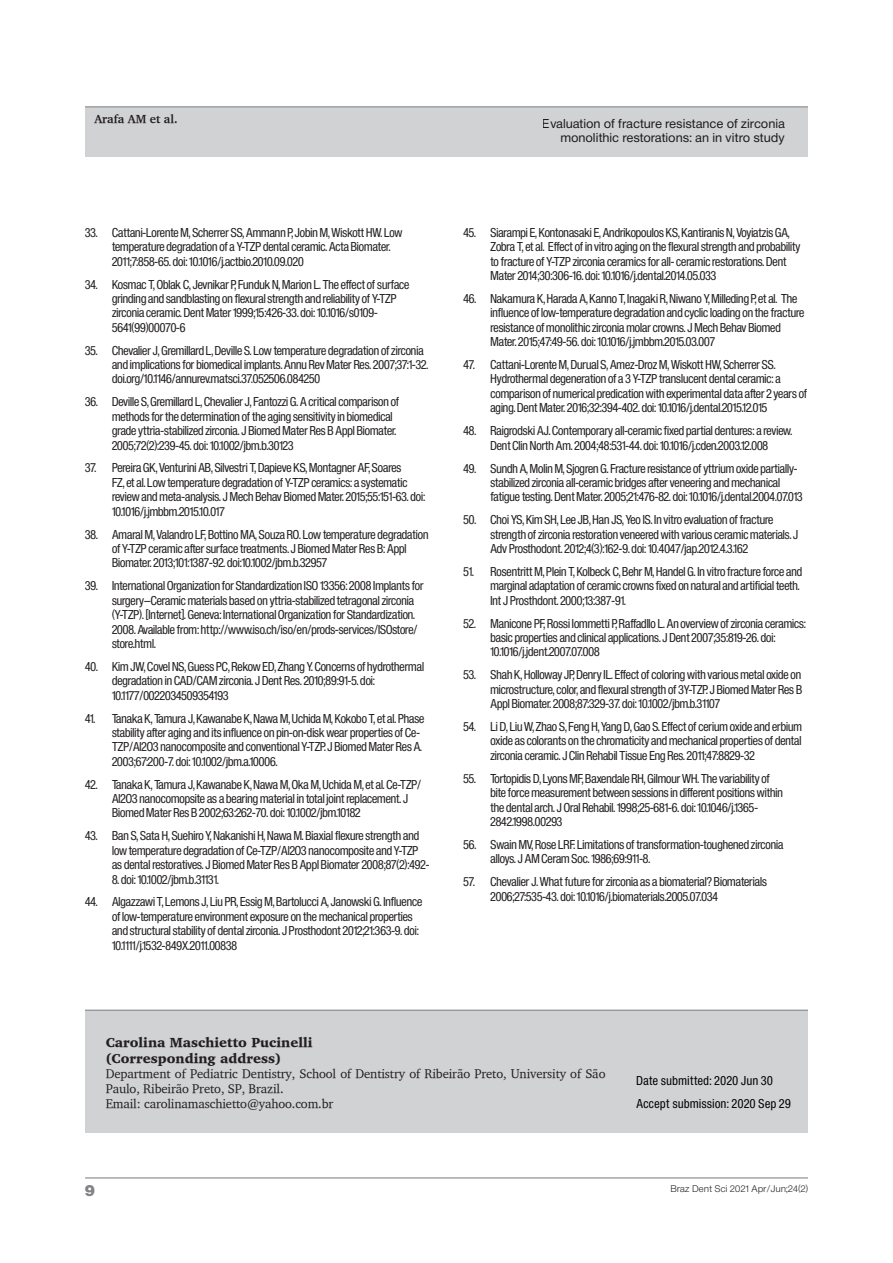
<style>
.page{position:relative;width:893px;height:1263px;background:#fff}
.page>*{position:absolute;margin:0;border:0;box-sizing:border-box;transform-origin:0 0}
.t1{font:15px "Sh Europa Nr 2 Ultra";color:#808285}
.t2{font:900 13.5px/16.2px "Charter";color:#231f20}
.t3{font:12.75px/15px "Charter";letter-spacing:-.01em;color:#231f20}
.t4{font:12px/14.4px "Sh Europa Nr 2 Con";color:#231f20}
.t5{font:12px/14.4px "Sh Europa Nr 2";letter-spacing:.05em;color:#231f20;text-align:right}
.t6{font:12px/23px "Sh Europa Nr 2 Con";letter-spacing:.05em;color:#000}
.t7{font:700 12px "Charter";color:#231f20}
.t8{font:9px "Sh Europa Nr 2 Light";letter-spacing:.05em;color:#231f20}
</style>
<div class="page">
<div style="left:85px;top:107px;width:723px;height:50px;background:#d1d2d4"></div>
<hr style="left:85px;top:106px;width:723px;height:1px;background:#808285">
<hr style="left:85px;top:1177px;width:723px;height:1px;background:#808285">
<div style="left:85px;top:1011px;width:723px;height:122px;background:#d1d2d4"></div>
<hr style="left:85px;top:1010px;width:723px;height:1px;background:#808285">
<p class="t7" style="left:94px;top:111px;width:85px">Arafa AM et al.</p>
<p class="t4" style="left:112px;top:225px;width:292px;text-indent:-27px">33. Cattani-Lorente M, Scherrer SS, Ammann P, Jobin M, Wiskott HW. Low temperature degradation of a Y-TZP dental ceramic. Acta Biomater.<br>2011;7:858-65. doi: 10.1016/j.actbio.2010.09.020</p>
<p class="t4" style="left:112px;top:277px;width:299px;text-indent:-27px">34. Kosmac T, Oblak C, Jevnikar P, Funduk N, Marion L. The effect of surface grinding and sandblasting on flexural strength and reliability of Y-TZP zirconia ceramic. Dent Mater 1999;15:426-33. doi: 10.1016/s0109- 5641(99)00070-6</p>
<p class="t4" style="left:112px;top:343px;width:317px;text-indent:-27px">35. Chevalier J, Gremillard L, Deville S. Low temperature degradation of zirconia and implications for biomedical implants. Annu Rev Mater Res. 2007;37:1-32. doi.org/10.1146/annurev.matsci.37.052506.084250</p>
<p class="t4" style="left:112px;top:395px;width:288px;text-indent:-27px">36. Deville S, Gremillard L, Chevalier J, Fantozzi G. A critical comparison of methods for the determination of the aging sensitivity in biomedical grade yttria-stabilized zirconia. J Biomed Mater Res B Appl Biomater.<br>2005;72(2):239-45. doi: 10.1002/jbm.b.30123</p>
<p class="t4" style="left:112px;top:461px;width:315px;text-indent:-27px">37. Pereira GK, Venturini AB, Silvestri T, Dapieve KS, Montagner AF, Soares<br>FZ, et al. Low temperature degradation of Y-TZP ceramics: a systematic review and meta-analysis. J Mech Behav Biomed Mater. 2015;55:151-63. doi:<br>10.1016/j.jmbbm.2015.10.017</p>
<p class="t4" style="left:112px;top:527px;width:318px;text-indent:-27px">38. Amaral M, Valandro LF, Bottino MA, Souza RO. Low temperature degradation of Y-TZP ceramic after surface treatments. J Biomed Mater Res B: Appl<br>Biomater. 2013;101:1387-92. doi:10.1002/jbm.b.32957</p>
<p class="t4" style="left:112px;top:579px;width:313px;text-indent:-27px">39. International Organization for Standardization ISO 13356: 2008 Implants for surgery—Ceramic materials based on yttria-stabilized tetragonal zirconia (Y-TZP). [Internet]. Geneva: International Organization for Standardization.<br>2008. Available from: http://www.iso.ch/iso/en/prods-services/ISOstore/ store.html.</p>
<p class="t4" style="left:112px;top:659px;width:313px;text-indent:-27px">40. Kim JW, Covel NS, Guess PC, Rekow ED, Zhang Y. Concerns of hydrothermal degradation in CAD/CAM zirconia. J Dent Res. 2010;89:91-5. doi:<br>10.1177/0022034509354193</p>
<p class="t4" style="left:112px;top:711px;width:314px;text-indent:-27px">41. Tanaka K, Tamura J, Kawanabe K, Nawa M, Uchida M, Kokobo T, et al. Phase stability after aging and its influence on pin-on-disk wear properties of Ce-TZP/Al2O3 nanocomposite and conventional Y-TZP. J Biomed Mater Res A.<br>2003;67:200-7. doi: 10.1002/jbm.a.10006.</p>
<p class="t4" style="left:112px;top:777px;width:311px;text-indent:-27px">42. Tanaka K, Tamura J, Kawanabe K, Nawa M, Oka M, Uchida M, et al. Ce-TZP/<br>Al2O3 nanocomopsite as a bearing material in total joint replacement. J<br>Biomed Mater Res B 2002;63:262-70. doi: 10.1002/jbm.10182</p>
<p class="t4" style="left:112px;top:829px;width:319px;text-indent:-27px">43. Ban S, Sata H, Suehiro Y, Nakanishi H, Nawa M. Biaxial flexure strength and low temperature degradation of Ce-TZP/Al2O3 nanocomposite and Y-TZP as dental restoratives. J Biomed Mater Res B Appl Biomater 2008;87(2):492-</p>
<p class="t4" style="left:112px;top:872px;width:108px">8. doi: 10.1002/jbm.b.31131.</p>
<p class="t4" style="left:112px;top:895px;width:312px;text-indent:-27px">44. Algazzawi T, Lemons J, Liu PR, Essig M, Bartolucci A, Janowski G. Influence of low-temperature environment exposure on the mechanical properties and structural stability of dental zirconia. J Prosthodont 2012;21:363-9. doi:<br>10.1111/j.1532-849X.2011.00838</p>
<p class="t5" style="left:543px;top:116px;width:243px">Evaluation of fracture resistance of zirconia monolithic restorations: an in vitro study</p>
<p class="t4" style="left:490px;top:225px;width:311px;text-indent:-27px">45. Siarampi E, Kontonasaki E, Andrikopoulos KS, Kantiranis N, Voyiatzis GA, Zobra T, et al. Effect of in vitro aging on the flexural strength and probability to fracture of Y-TZP zirconia ceramics for all- ceramic restorations. Dent Mater 2014;30:306-16. doi: 10.1016/j.dental.2014.05.033</p>
<p class="t4" style="left:490px;top:291px;width:315px;text-indent:-27px">46. Nakamura K, Harada A, Kanno T, Inagaki R, Niwano Y, Milleding P, et al. The influence of low-temperature degradation and cyclic loading on the fracture resistance of monolithic zirconia molar crowns. J Mech Behav Biomed Mater. 2015;47:49-56. doi: 10.1016/j.jmbbm.2015.03.007</p>
<p class="t4" style="left:490px;top:358px;width:318px;text-indent:-27px">47. Cattani-Lorente M, Durual S, Amez-Droz M, Wiskott HW, Scherrer SS.<br>Hydrothermal degeneration of a 3 Y-TZP translucent dental ceramic: a comparison of numerical predication with experimental data after 2 years of aging. Dent Mater. 2016;32:394-402. doi: 10.1016/j.dental.2015.12.015</p>
<p class="t4" style="left:463px;top:424px;width:330px;text-align:center">48. Raigrodski AJ. Contemporary all-ceramic fixed partial dentures: a review.<br>Dent Clin North Am. 2004;48:531-44. doi: 10.1016/j.cden.2003.12.008</p>
<p class="t4" style="left:490px;top:461px;width:314px;text-indent:-27px">49. Sundh A, Molin M, Sjogren G. Fracture resistance of yttrium oxide partially&shy;stabilized zirconia all-ceramic bridges after veneering and mechanical fatigue testing. Dent Mater. 2005;21:476-82. doi: 10.1016/j.dental.2004.07.013</p>
<p class="t4" style="left:490px;top:513px;width:309px;text-indent:-27px">50. Choi YS, Kim SH, Lee JB, Han JS, Yeo IS. In vitro evaluation of fracture strength of zirconia restoration veneered with various ceramic materials. J<br>Adv Prosthodont. 2012;4(3):162-9. doi: 10.4047/jap.2012.4.3.162</p>
<p class="t4" style="left:490px;top:564px;width:313px;text-indent:-27px">51. Rosentritt M, Plein T, Kolbeck C, Behr M, Handel G. In vitro fracture force and marginal adaptation of ceramic crowns fixed on natural and artificial teeth.<br>Int J Prosthdont. 2000;13:387-91.</p>
<p class="t4" style="left:490px;top:616px;width:317px;text-indent:-27px">52. Manicone PF, Rossi Iommetti P, Raffadllo L. An overview of zirconia ceramics: basic properties and clinical applications. J Dent 2007;35:819-26. doi:<br>10.1016/j.jdent.2007.07.008</p>
<p class="t4" style="left:490px;top:668px;width:313px;text-align:justify;text-indent:-27px">53. Shah K, Holloway JP, Denry IL. Effect of coloring with various metal oxide on microstructure, color, and flexural strength of 3Y-TZP. J Biomed Mater Res B Appl Biomater. 2008;87:329-37. doi: 10.1002/jbm.b.31107</p>
<p class="t4" style="left:490px;top:719px;width:313px;text-align:justify;text-indent:-27px">54. Li D, Liu W, Zhao S, Feng H, Yang D, Gao S. Effect of cerium oxide and erbium oxide as colorants on the chromaticity and mechanical properties of dental zirconia ceramic. J Clin Rehabil Tissue Eng Res. 2011;47:8829-32</p>
<p class="t4" style="left:490px;top:771px;width:294px;text-indent:-27px">55. Tortopidis D, Lyons MF, Baxendale RH, Gilmour WH. The variability of bite force measurement between sessions in different positions within the dental arch. J Oral Rehabil. 1998;25-681-6. doi: 10.1046/j.1365- 2842.1998.00293</p>
<p class="t4" style="left:490px;top:837px;width:294px;text-indent:-27px">56. Swain MV, Rose LRF. Limitations of transformation-toughened zirconia alloys. J AM Ceram Soc. 1986;69:911-8.</p>
<p class="t4" style="left:490px;top:875px;width:278px;text-indent:-27px">57. Chevalier J. What future for zirconia as a biomaterial? Biomaterials<br>2006;27:535-43. doi: 10.1016/j.biomaterials.2005.07.034</p>
<p class="t2" style="left:106px;top:1034px;width:208px">Carolina Maschietto Pucinelli (Corresponding address)</p>
<p class="t3" style="left:106px;top:1066px;width:501px">Department of Pediatric Dentistry, School of Dentistry of Ribeirão Preto, University of São<br>Paulo, Ribeirão Preto, SP, Brazil.<br>Email: carolinamaschietto@yahoo.com.br</p>
<p class="t6" style="left:636px;top:1069px;width:156px">Date submitted: 2020 Jun 30<br>Accept submission: 2020 Sep 29</p>
<p class="t1" style="left:85px;top:1182px;width:11px">9</p>
<p class="t8" style="left:671px;top:1183px;width:139px">Braz Dent Sci 2021 Apr/Jun;24(2)</p>
</div>
